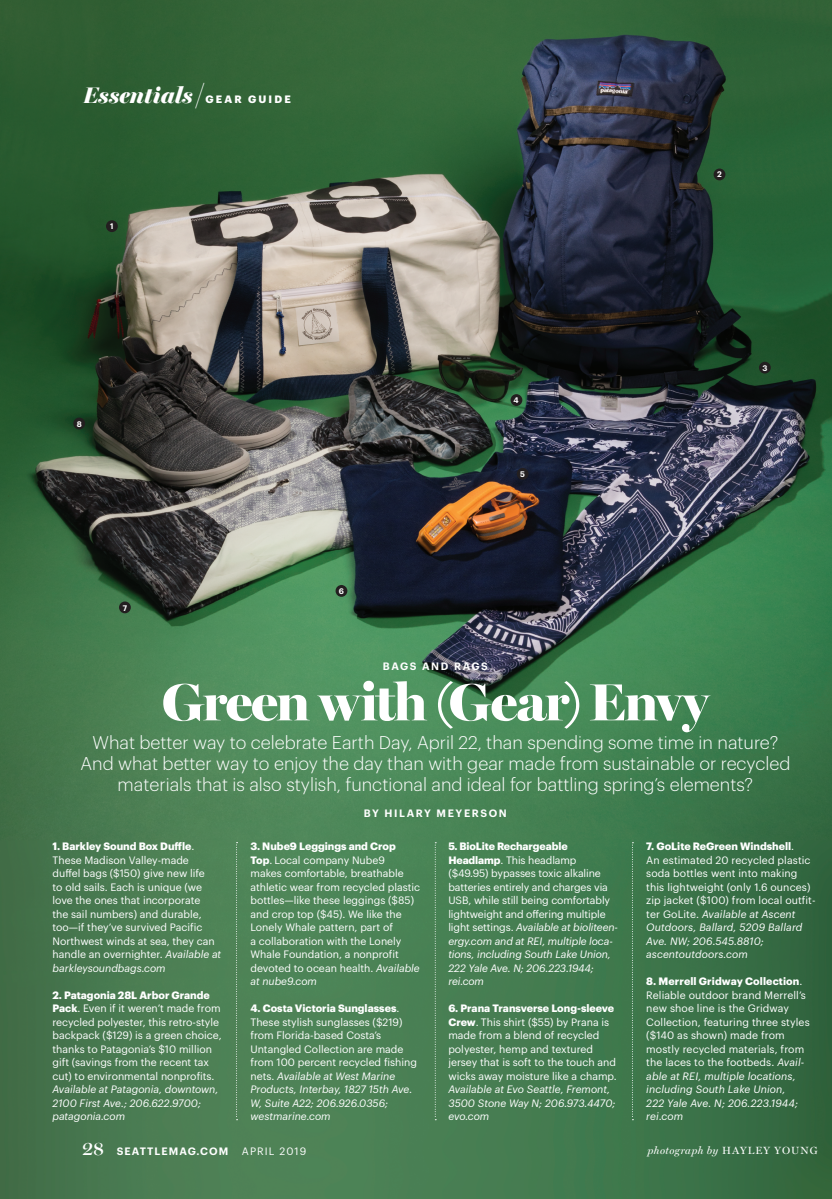
<style>
.page{position:relative;width:832px;height:1199px;background:#fff}
.page>*{position:absolute;margin:0;border:0;box-sizing:border-box;transform-origin:0 0}
.t1{font:900 52.5px "Miller Banner";letter-spacing:-.025em;color:#fff}
.t2{font:italic 900 22.5px "Miller Banner";color:#fff}
.t3{font:300 18px/21px "Graphik";color:#fff;text-align:center}
.t4{font:10.5px/13.5px "Graphik";color:#fff}
.t5{font:italic 10.5px/13.5px "Graphik";color:#fff}
.t6{font:600 10.5px "Graphik";letter-spacing:.145em;color:#fff}
.t7{font:italic 10.5px "Miller Display";letter-spacing:.04em;color:#fff}
.t8{font:600 10.5px "Graphik";letter-spacing:.105em;color:#fff}
.t9{font:700 10.5px "Graphik";letter-spacing:.205em;color:#fff}
.t10{font:10.5px "Graphik";letter-spacing:.105em;color:#fff}
.t11{font:600 7.95px "Graphik";color:#fff}
.s1{font-weight:300;font-style:normal;font-size:27px}
.s2{font-weight:700}
.s3{font-style:italic}
.s4{font-family:"Miller Banner";font-size:19.5px}
.s5{font-style:normal}
</style>
<div class="page">
<img style="left:0;top:0;width:832px;height:1199px">
<div style="left:106px;top:220px;width:12px;height:12px;background:#231f20;border-radius:50%"></div>
<div style="left:714px;top:169px;width:11px;height:11px;background:#231f20;border-radius:50%"></div>
<div style="left:759px;top:362px;width:12px;height:12px;background:#231f20;border-radius:50%"></div>
<div style="left:510px;top:394px;width:12px;height:12px;background:#231f20;border-radius:50%"></div>
<div style="left:517px;top:468px;width:12px;height:12px;background:#231f20;border-radius:50%"></div>
<div style="left:336px;top:585px;width:11px;height:12px;background:#231f20;border-radius:50%"></div>
<div style="left:119px;top:601px;width:12px;height:12px;background:#231f20;border-radius:50%"></div>
<div style="left:73px;top:418px;width:12px;height:11px;background:#231f20;border-radius:50%"></div>
<svg style="left:236px;top:842px;width:2px;height:278px"></svg>
<svg style="left:435px;top:842px;width:1px;height:278px"></svg>
<svg style="left:632px;top:842px;width:1px;height:278px"></svg>
<h2 class="t2" style="left:84px;top:82px;width:123px">Essentials<span class="s1">/</span></h2>
<p class="t9" style="left:205px;top:91px;width:87px">GEAR GUIDE</p>
<p class="t11" style="left:110px;top:220px;width:5px">1</p>
<p class="t11" style="left:77px;top:418px;width:7px">8</p>
<p class="t11" style="left:123px;top:602px;width:6px">7</p>
<p class="t11" style="left:514px;top:394px;width:7px">4</p>
<p class="t11" style="left:520px;top:468px;width:6px">5</p>
<p class="t11" style="left:339px;top:585px;width:7px">6</p>
<p class="t6" style="left:383px;top:658px;width:106px">BAGS AND RAGS</p>
<p class="t11" style="left:717px;top:168px;width:6px">2</p>
<p class="t11" style="left:762px;top:362px;width:7px">3</p>
<h1 class="t1" style="left:162px;top:670px;width:548px">Green with (Gear) Envy</h1>
<p class="t3" style="left:80px;top:731px;width:711px">What better way to celebrate Earth Day, April 22, than spending some time in nature?<br>And what better way to enjoy the day than with gear made from sustainable or recycled materials that is also stylish, functional and ideal for battling spring’s elements?</p>
<p class="t6" style="left:364px;top:805px;width:145px">BY HILARY MEYERSON</p>
<p class="t4" style="left:53px;top:839px;width:170px"><span class="s2">1. Barkley Sound Box Duffle</span>.<br>These Madison Valley-made<br>duffel bags ($150) give new life<br>to old sails. Each is unique (we love the ones that incorporate<br>the sail numbers) and durable, too—if they’ve survived Pacific<br>Northwest winds at sea, they can handle an overnighter. <span class="s3">Available at barkleysoundbags.com</span></p>
<p class="t4" style="left:53px;top:987px;width:171px"><span class="s2">2. Patagonia 28L Arbor Grande Pack</span>. Even if it weren’t made from recycled polyester, this retro-style backpack ($129) is a green choice, thanks to Patagonia’s $10 million gift (savings from the recent tax cut) to environmental nonprofits.</p>
<p class="t5" style="left:53px;top:1082px;width:167px">Available at Patagonia, downtown,<br>2100 First Ave.; 206.622.9700; patagonia.com</p>
<p class="t4" style="left:250px;top:839px;width:171px"><span class="s2">3. Nube9 Leggings and Crop<br>Top</span>. Local company Nube9<br>makes comfortable, breathable athletic wear from recycled plastic bottles—like these leggings ($85) and crop top ($45). We like the<br>Lonely Whale pattern, part of<br>a collaboration with the Lonely<br>Whale Foundation, a nonprofit devoted to ocean health. <span class="s3">Available at nube9.com</span></p>
<p class="t4" style="left:250px;top:1001px;width:168px"><span class="s2">4. Costa Victoria Sunglasses</span>.<br>These stylish sunglasses ($219) from Florida-based Costa’s<br>Untangled Collection are made from 100 percent recycled fishing nets. <span class="s3">Available at West Marine<br>Products, Interbay, 1827 15th Ave.<br>W, Suite A22; 206.926.0356; westmarine.com</span></p>
<p class="t8" style="left:82px;top:1143px;width:148px"><span class="s4">28</span> SEATTLEMAG.COM</p>
<p class="t10" style="left:242px;top:1143px;width:66px">APRIL 2019</p>
<p class="t4" style="left:448px;top:839px;width:171px"><span class="s2">5. BioLite Rechargeable<br>Headlamp</span>. This headlamp ($49.95) bypasses toxic alkaline batteries entirely and charges via<br>USB, while still being comfortably lightweight and offering multiple light settings. <span class="s3">Available at bioliteen&shy;ergy.com and at REI, multiple loca&shy;tions, including South Lake Union,<br>222 Yale Ave. N; 206.223.1944; rei.com</span></p>
<p class="t4" style="left:448px;top:1001px;width:170px"><span class="s2">6. Prana Transverse Long-sleeve<br>Crew</span>. This shirt ($55) by Prana is made from a blend of recycled polyester, hemp and textured jersey that is soft to the touch and wicks away moisture like a champ.</p>
<p class="t5" style="left:448px;top:1082px;width:169px">Available at Evo Seattle, Fremont,<br>3500 Stone Way N; 206.973.4470; evo.com</p>
<p class="t4" style="left:646px;top:839px;width:171px"><span class="s2">7. GoLite ReGreen Windshell</span>.<br>An estimated 20 recycled plastic soda bottles went into making this lightweight (only 1.6 ounces) zip jacket ($100) from local outfit&shy;ter GoLite. <span class="s3">Available at Ascent<br>Outdoors, Ballard, 5209 Ballard<br>Ave. NW; 206.545.8810; ascentoutdoors.com</span></p>
<p class="t4" style="left:646px;top:974px;width:165px"><span class="s2">8. Merrell Gridway Collection</span>.<br>Reliable outdoor brand Merrell’s new shoe line is the Gridway<br>Collection, featuring three styles ($140 as shown) made from mostly recycled materials, from the laces to the footbeds. <span class="s3">Avail&shy;able at REI, multiple locations, including South Lake Union,<br>222 Yale Ave. N; 206.223.1944; rei.com</span></p>
<p class="t7" style="left:647px;top:1145px;width:172px">photograph by <span class="s5">HAYLEY YOUNG</span></p>
</div>
